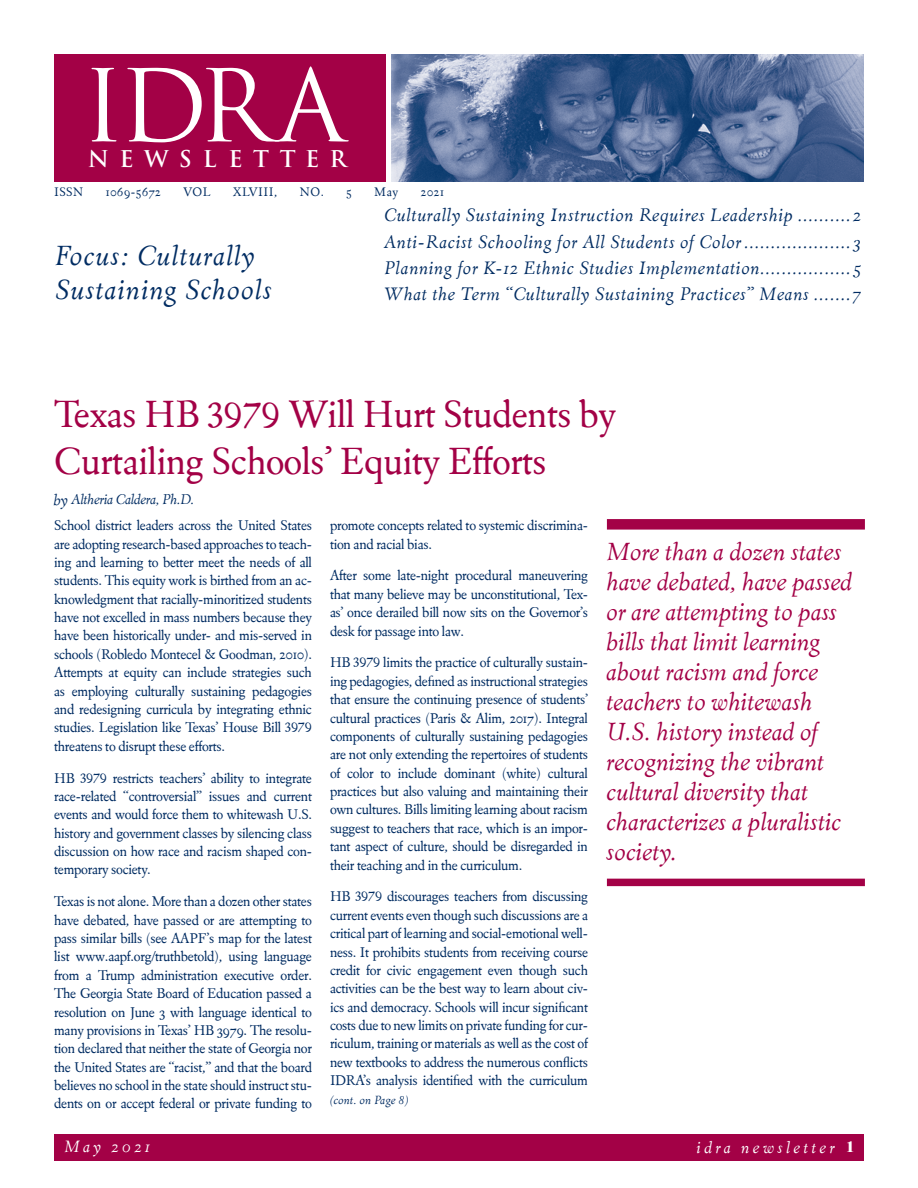
<style>
.page{position:relative;width:918px;height:1188px;background:#fff}
.page>*{position:absolute;margin:0;border:0;box-sizing:border-box;transform-origin:0 0}
.t1{font:97.5px "Trajan Pro";color:#fff}
.t2{font:39px "Eldorado Text";letter-spacing:-.01em;color:#a30146}
.t3{font:italic 28.5px/34.2px "Eldorado Text";letter-spacing:.04em;color:#002c62}
.quote{font:italic 25.5px/30px "Eldorado Text";color:#a30146}
.t4{font:700 22.5px "Trajan Pro";letter-spacing:.465em;color:#fff}
.t5{font:italic 18.6px "Eldorado Text";letter-spacing:.04em;color:#002c62}
.t6{font:italic 16.8px "Eldorado Text";letter-spacing:.2em;color:#fff}
.t7{font:700 15px "Inflex MT Std";color:#fff}
.Paragraph_Style_1{font:14.4px/18.3px "Eldorado Text";letter-spacing:-.02em;color:#002c62;text-align:justify}
.t8{font:italic 14.4px "Eldorado Text";letter-spacing:-.02em;color:#002c62}
.t9{font:12.75px "Eldorado Text";letter-spacing:.04em;color:#002c62}
.body{font:italic 12px "Eldorado Text";letter-spacing:.01em;color:#002c62}
.s1{font-size:15.75px}
</style>
<div class="page">
<div style="left:54px;top:1134px;width:810px;height:27px;background:#a30146"></div>
<div style="left:54px;top:54px;width:331px;height:128px;background:#a30146"></div>
<img style="left:392px;top:54px;width:472px;height:128px">
<div style="left:607px;top:879px;width:258px;height:7px;background:#a30146"></div>
<div style="left:607px;top:519px;width:258px;height:11px;background:#a30146"></div>
<p class="t1" style="left:81px;top:44px;width:265px">IDRA</p>
<p class="t4" style="left:88px;top:144px;width:260px">NEWSLETTER</p>
<p class="t9" style="left:54px;top:184px;width:31px">ISSN</p>
<p class="t9" style="left:106px;top:184px;width:57px">1069-5672</p>
<p class="t9" style="left:184px;top:184px;width:29px">VOL</p>
<p class="t9" style="left:233px;top:184px;width:46px">XLVIII,</p>
<p class="t9" style="left:300px;top:184px;width:53px">NO. 5</p>
<p class="t9" style="left:374px;top:184px;width:26px">May</p>
<p class="t9" style="left:421px;top:184px;width:25px">2021</p>
<p class="t3" style="left:55px;top:239px;width:219px">Focus: Culturally<br>Sustaining Schools</p>
<p class="t5" style="left:384px;top:205px;width:479px">Culturally Sustaining Instruction Requires Leadership ..........2</p>
<p class="t5" style="left:384px;top:231px;width:479px">Anti-Racist Schooling for All Students of Color.................... 3</p>
<p class="t5" style="left:384px;top:257px;width:479px">Planning for K-12 Ethnic Studies Implementation................. 5</p>
<p class="t5" style="left:384px;top:283px;width:478px">What the Term “Culturally Sustaining Practices” Means .......7</p>
<p class="t2" style="left:54px;top:392px;width:564px">Texas HB 3979 Will Hurt Students by</p>
<p class="t2" style="left:54px;top:439px;width:494px">Curtailing Schools’ Equity Efforts</p>
<p class="t8" style="left:54px;top:491px;width:142px"><span class="s1">by</span> Altheria Caldera, Ph.D.</p>
<p class="Paragraph_Style_1" style="left:54px;top:516px;width:259px">School district leaders across the United States are adopting research-based approaches to teach&shy;ing and learning to better meet the needs of all students. This equity work is birthed from an ac&shy;knowledgment that racially-minoritized students have not excelled in mass numbers because they have been historically under- and mis-served in schools (Robledo Montecel &amp; Goodman, 2010).<br>Attempts at equity can include strategies such as employing culturally sustaining pedagogies and redesigning curricula by integrating ethnic studies. Legislation like Texas’ House Bill 3979 threatens to disrupt these efforts.</p>
<p class="Paragraph_Style_1" style="left:54px;top:769px;width:259px">HB 3979 restricts teachers’ ability to integrate race-related “controversial” issues and current events and would force them to whitewash U.S. history and government classes by silencing class discussion on how race and racism shaped con&shy;temporary society.</p>
<p class="Paragraph_Style_1" style="left:54px;top:893px;width:259px">Texas is not alone. More than a dozen other states have debated, have passed or are attempting to pass similar bills (see AAPF’s map for the latest list www.aapf.org/truthbetold), using language from a Trump administration executive order.<br>The Georgia State Board of Education passed a resolution on June 3 with language identical to many provisions in Texas’ HB 3979. The resolu&shy;tion declared that neither the state of Georgia nor the United States are “racist,” and that the board believes no school in the state should instruct stu&shy;dents on or accept federal or private funding to</p>
<p class="Paragraph_Style_1" style="left:330px;top:516px;width:260px">promote concepts related to systemic discrimina&shy;tion and racial bias.</p>
<p class="Paragraph_Style_1" style="left:330px;top:567px;width:260px">After some late-night procedural maneuvering that many believe may be unconstitutional, Tex&shy;as’ once derailed bill now sits on the Governor’s desk for passage into law.</p>
<p class="Paragraph_Style_1" style="left:330px;top:654px;width:260px">HB 3979 limits the practice of culturally sustain&shy;ing pedagogies, defined as instructional strategies that ensure the continuing presence of students’ cultural practices (Paris &amp; Alim, 2017). Integral components of culturally sustaining pedagogies are not only extending the repertoires of students of color to include dominant (white) cultural practices but also valuing and maintaining their own cultures. Bills limiting learning about racism suggest to teachers that race, which is an impor&shy;tant aspect of culture, should be disregarded in their teaching and in the curriculum.</p>
<p class="Paragraph_Style_1" style="left:330px;top:888px;width:260px">HB 3979 discourages teachers from discussing current events even though such discussions are a critical part of learning and social-emotional well&shy;ness. It prohibits students from receiving course credit for civic engagement even though such activities can be the best way to learn about civ&shy;ics and democracy. Schools will incur significant costs due to new limits on private funding for cur&shy;riculum, training or materials as well as the cost of new textbooks to address the numerous conflicts IDRA’s analysis identified with the curriculum</p>
<p class="body" style="left:330px;top:1093px;width:80px">(cont. on Page 8)</p>
<p class="quote" style="left:607px;top:537px;width:247px">More than a dozen states have debated, have passed or are attempting to pass bills that limit learning about racism and force teachers to whitewash<br>U.S. history instead of recognizing the vibrant cultural diversity that characterizes a pluralistic society.</p>
<p class="t6" style="left:64px;top:1137px;width:88px">May 2021</p>
<p class="t6" style="left:697px;top:1138px;width:140px">idra newsletter</p>
<p class="t7" style="left:846px;top:1138px;width:9px">1</p>
</div>
